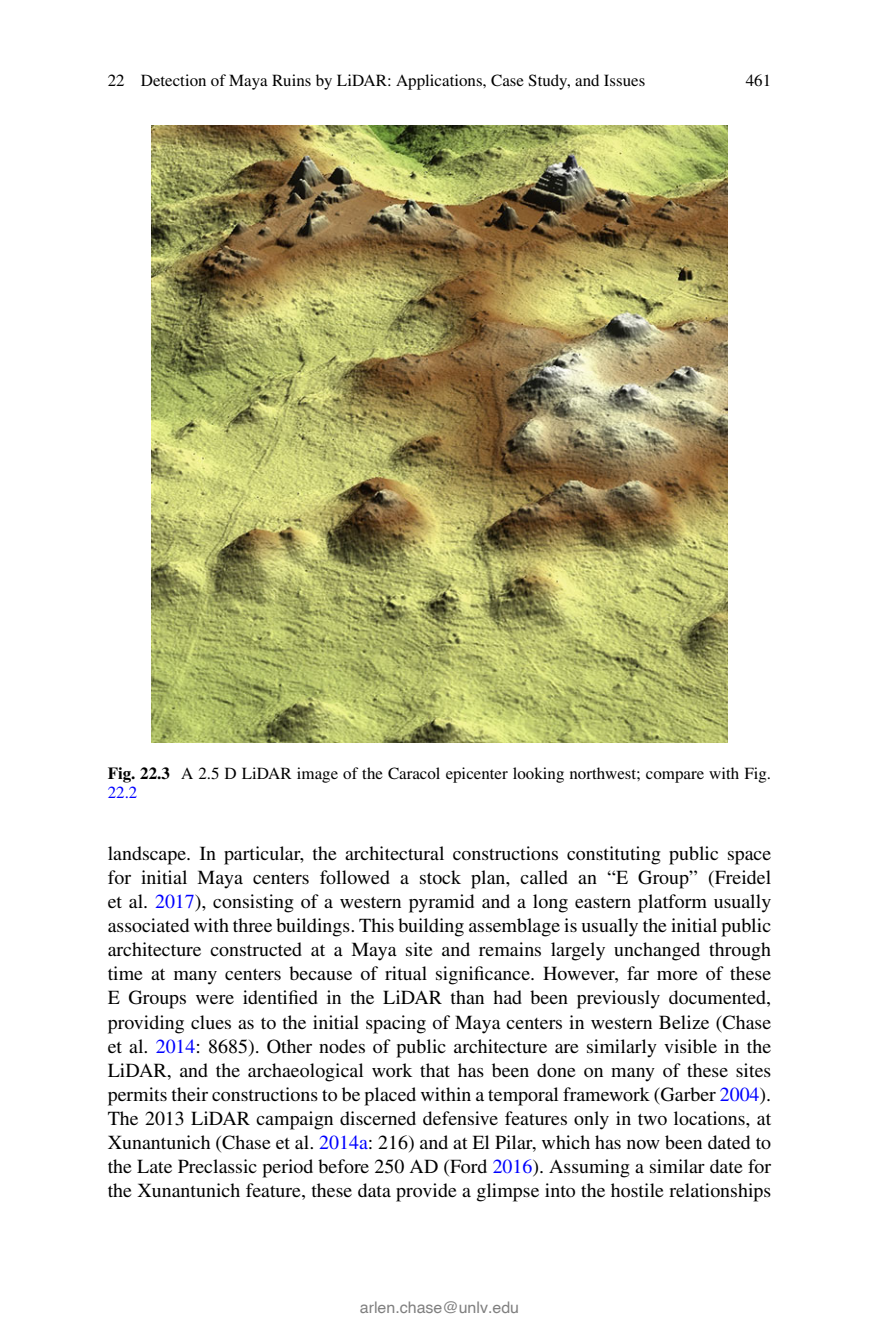
<style>
.page{position:relative;width:879px;height:1333px;background:#fff}
.page>*{position:absolute;margin:0;border:0;box-sizing:border-box;transform-origin:0 0}
.t1{font:20px/24px "Gwdgqp Rgnnjs Times";color:#000;text-align:justify}
.t2{font:17px/20px "Gwdgqp Rgnnjs Times";color:#000}
.t3{font:16px "Helvetica";color:#808080}
.s1{font-family:"Rksldr Djqphw Times";font-weight:700}
.s2{color:#00f}
</style>
<div class="page">
<img style="left:151px;top:126px;width:576px;height:617px">
<p class="t2" style="left:108px;top:72px;width:539px">22 Detection of Maya Ruins by LiDAR: Applications, Case Study, and Issues</p>
<p class="t2" style="left:746px;top:72px;width:27px">461</p>
<p class="t2" style="left:108px;top:764px;width:665px"><span class="s1">Fig. 22.3</span> A 2.5 D LiDAR image of the Caracol epicenter looking northwest; compare with Fig.<br><span class="s2">22.2</span></p>
<p class="t1" style="left:108px;top:843px;width:665px">landscape. In particular, the architectural constructions constituting public space for initial Maya centers followed a stock plan, called an “E Group” (Freidel et al. <span class="s2">2017</span>), consisting of a western pyramid and a long eastern platform usually associated with three buildings. This building assemblage is usually the initial public architecture constructed at a Maya site and remains largely unchanged through time at many centers because of ritual significance. However, far more of these E Groups were identified in the LiDAR than had been previously documented, providing clues as to the initial spacing of Maya centers in western Belize (Chase et al. <span class="s2">2014</span>: 8685). Other nodes of public architecture are similarly visible in the LiDAR, and the archaeological work that has been done on many of these sites permits their constructions to be placed within a temporal framework (Garber <span class="s2">2004</span>).<br>The 2013 LiDAR campaign discerned defensive features only in two locations, at Xunantunich (Chase et al. <span class="s2">2014a</span>: 216) and at El Pilar, which has now been dated to the Late Preclassic period before 250 AD (Ford <span class="s2">2016</span>). Assuming a similar date for the Xunantunich feature, these data provide a glimpse into the hostile relationships</p>
<p class="t3" style="left:360px;top:1297px;width:161px">arlen.chase@unlv.edu</p>
</div>
